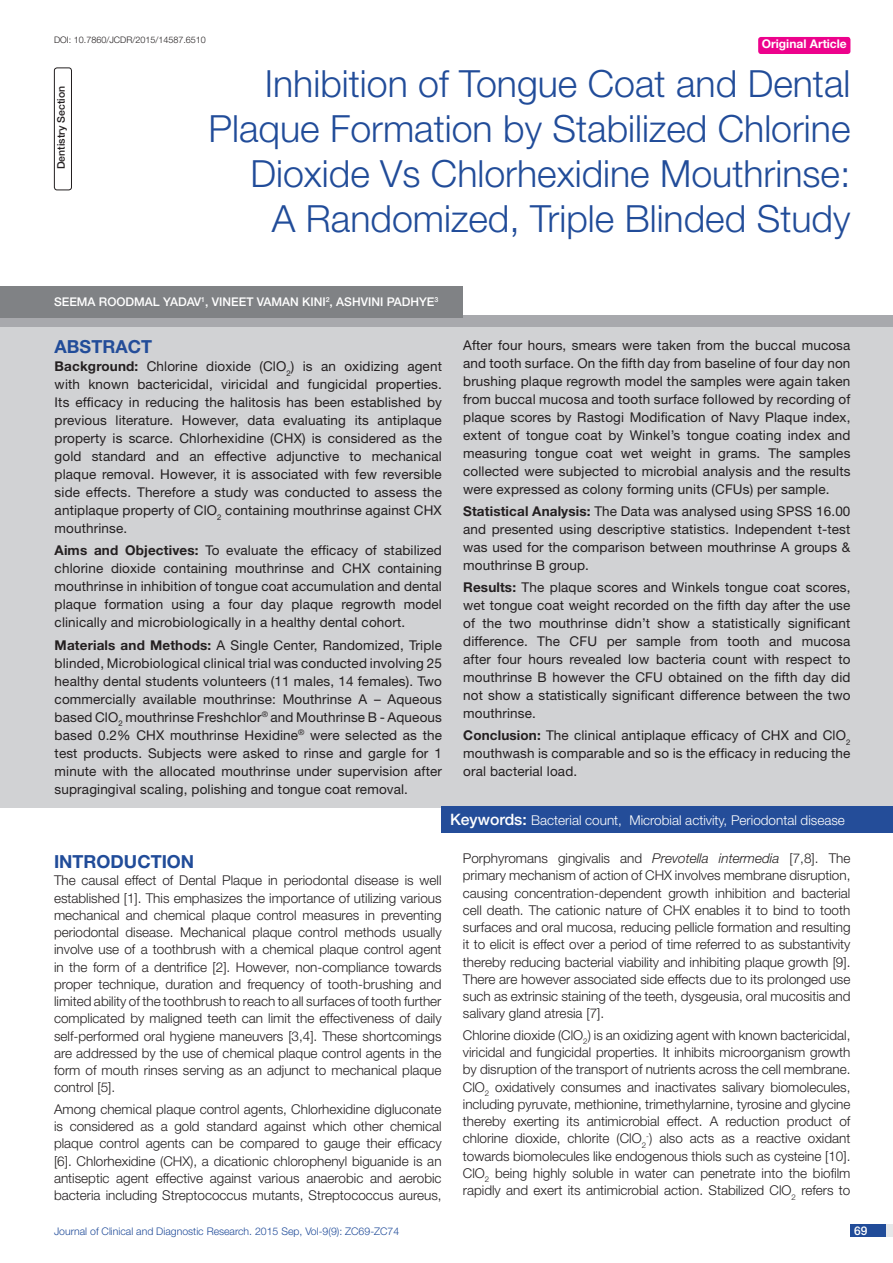
<style>
.page{position:relative;width:893px;height:1263px;background:#fff}
.page>*{position:absolute;margin:0;border:0;box-sizing:border-box;transform-origin:0 0}
.t1{font:300 37.5px/45px "Helvetica Neue";color:#214c99;text-align:right}
.Heading{font:700 18px "Helvetica Neue";color:#214c99}
.Abstract_head{font:700 18px "Helvetica Neue";color:#214c99}
.Abstract_Text{font:13.5px/18px "Helvetica Neue";letter-spacing:.01em;color:#231f20;text-align:justify}
.Body_text{font:300 13.5px/17.2px "Helvetica Neue";color:#231f20;text-align:justify}
.t2{font:300 13.5px "Helvetica Neue";color:#fff}
.Author{font:500 12px "Helvetica Neue";color:#fff}
.t3{font:700 12px "Helvetica Neue";color:#fff}
.t4{font:300 10.5px "Helvetica Neue";color:#214c99}
.t5{font:500 10.5px "Helvetica Neue";color:#231f20}
.DOI{font:300 9px "Helvetica Neue";color:#231f20}
.s1{color:#244d99}
.s2{font-weight:700}
.s3{font-weight:500;font-size:15.75px}
.s4{font-style:italic}
</style>
<div class="page">
<div style="left:850px;top:1224px;width:43px;height:13px;background:#e6e7e9"></div>
<div style="left:850px;top:1224px;width:35px;height:13px;background:#214c99"></div>
<div style="left:758px;top:37px;width:92px;height:17px;background:#ed028c;border-radius:3px"></div>
<div style="left:0;top:316px;width:893px;height:12px;background:#a8a9ad"></div>
<div style="left:0;top:327px;width:893px;height:481px;background:#d1d2d4"></div>
<div style="left:442px;top:807px;width:451px;height:26px;background:#244d99"></div>
<div style="left:0;top:286px;width:463px;height:32px;background:#808285"></div>
<div style="left:54px;top:68px;width:18px;height:122px;border:1px solid #231f20;border-radius:3px"></div>
<p class="DOI" style="left:54px;top:35px;width:153px">DOI: 10.7860/JCDR/2015/14587.6510</p>
<p class="t3" style="left:762px;top:37px;width:87px">Original Article</p>
<p class="t5" style="left:55px;top:169px;width:85px;rotate:-90deg">DENTISTRY SECTION</p>
<p class="t1" style="left:209px;top:60px;width:643px">Inhibition of Tongue Coat and Dental Plaque Formation by Stabilized Chlorine Dioxide Vs Chlorhexidine Mouthrinse:<br>A Randomized, Triple Blinded Study</p>
<p class="Author" style="left:54px;top:294px;width:386px">SEEMA ROODMAL YADAV<sup>1</sup>, VINEET VAMAN KINI<sup>2</sup>, AS HVINI PADHYE<sup>3</sup></p>
<p class="Abstract_head" style="left:55px;top:335px;width:98px">ABST<span class="s1">RAC</span>T</p>
<p class="Abstract_Text" style="left:55px;top:357px;width:389px"><span class="s2">Background:</span> Chlorine dioxide (ClO<sub>2</sub>) is an oxidizing agent with known bactericidal, viricidal and fungicidal properties.<br>Its efficacy in reducing the halitosis has been established by previous literature. However, data evaluating its antiplaque property is scarce. Chlorhexidine (CHX) is considered as the gold standard and an effective adjunctive to mechanical plaque removal. However, it is associated with few reversible side effects. Therefore a study was conducted to assess the antiplaque property of ClO<sub>2</sub> containing mouthrinse against CHX mouthrinse.</p>
<p class="Abstract_Text" style="left:55px;top:541px;width:389px"><span class="s2">Aims and Objectives:</span> To evaluate the efficacy of stabilized chlorine dioxide containing mouthrinse and CHX containing mouthrinse in inhibition of tongue coat accumulation and dental plaque formation using a four day plaque regrowth model clinically and microbiologically in a healthy dental cohort.</p>
<p class="Abstract_Text" style="left:55px;top:636px;width:389px"><span class="s2">Materials and Methods:</span> A Single Center, Randomized, Triple blinded, Microbiological clinical trial was conducted involving 25 healthy dental students volunteers (11 males, 14 females). Two commercially available mouthrinse: Mouthrinse A – Aqueous based ClO<sub>2</sub> mouthrinse Freshchlor<sup>®</sup> and Mouthrinse B - Aqueous based 0.2% CHX mouthrinse Hexidine<sup>®</sup> were selected as the test products. Subjects were asked to rinse and gargle for 1 minute with the allocated mouthrinse under supervision after supragingival scaling, polishing and tongue coat removal.</p>
<p class="Abstract_Text" style="left:463px;top:336px;width:389px">After four hours, smears were taken from the buccal mucosa and tooth surface. On the fifth day from baseline of four day non brushing plaque regrowth model the samples were again taken from buccal mucosa and tooth surface followed by recording of plaque scores by Rastogi Modification of Navy Plaque index, extent of tongue coat by Winkel’s tongue coating index and measuring tongue coat wet weight in grams. The samples collected were subjected to microbial analysis and the results were expressed as colony forming units (CFUs) per sample.</p>
<p class="Abstract_Text" style="left:463px;top:502px;width:389px"><span class="s2">Statistical Analysis:</span> The Data was analysed using SPSS 16.00 and presented using descriptive statistics. Independent t-test was used for the comparison between mouthrinse A groups &amp; mouthrinse B group.</p>
<p class="Abstract_Text" style="left:463px;top:578px;width:389px"><span class="s2">Results:</span> The plaque scores and Winkels tongue coat scores, wet tongue coat weight recorded on the fifth day after the use of the two mouthrinse didn’t show a statistically significant difference. The CFU per sample from tooth and mucosa after four hours revealed low bacteria count with respect to mouthrinse B however the CFU obtained on the fifth day did not show a statistically significant difference between the two mouthrinse.</p>
<p class="Abstract_Text" style="left:463px;top:726px;width:389px"><span class="s2">Conclusion:</span> The clinical antiplaque efficacy of CHX and ClO<sub>2 </sub>mouthwash is comparable and so is the efficacy in reducing the oral bacterial load.</p>
<p class="t2" style="left:450px;top:812px;width:396px"><span class="s3">KEYWORDS:</span> Bacterial count, Microbial activity, Periodontal disease</p>
<p class="Heading" style="left:54px;top:850px;width:142px">Introduction</p>
<p class="Body_text" style="left:54px;top:871px;width:389px">The causal effect of Dental Plaque in periodontal disease is well established [1]. This emphasizes the importance of utilizing various mechanical and chemical plaque control measures in preventing periodontal disease. Mechanical plaque control methods usually involve use of a toothbrush with a chemical plaque control agent in the form of a dentrifice [2]. However, non-compliance towards proper technique, duration and frequency of tooth-brushing and limited ability of the toothbrush to reach to all surfaces of tooth further complicated by maligned teeth can limit the effectiveness of daily self-performed oral hygiene maneuvers [3,4]. These shortcomings are addressed by the use of chemical plaque control agents in the form of mouth rinses serving as an adjunct to mechanical plaque control [5].</p>
<p class="Body_text" style="left:54px;top:1100px;width:389px">Among chemical plaque control agents, Chlorhexidine digluconate is considered as a gold standard against which other chemical plaque control agents can be compared to gauge their efficacy [6]. Chlorhexidine (CHX), a dicationic chlorophenyl biguanide is an antiseptic agent effective against various anaerobic and aerobic bacteria including Streptococcus mutants, Streptococcus aureus,</p>
<p class="Body_text" style="left:463px;top:849px;width:389px">Porphyromans gingivalis and <span class="s4">Prevotella intermedia</span> [7,8]. The primary mechanism of action of CHX involves membrane disruption, causing concentration-dependent growth inhibition and bacterial cell death. The cationic nature of CHX enables it to bind to tooth surfaces and oral mucosa, reducing pellicle formation and resulting it to elicit is effect over a period of time referred to as substantivity thereby reducing bacterial viability and inhibiting plaque growth [9].<br>There are however associated side effects due to its prolonged use such as extrinsic staining of the teeth, dysgeusia, oral mucositis and salivary gland atresia [7].</p>
<p class="Body_text" style="left:463px;top:1026px;width:389px">Chlorine dioxide (ClO<sub>2</sub>) is an oxidizing agent with known bactericidal, viricidal and fungicidal properties. It inhibits microorganism growth by disruption of the transport of nutrients across the cell membrane.<br>ClO<sub>2</sub> oxidatively consumes and inactivates salivary biomolecules, including pyruvate, methionine, trimethylarnine, tyrosine and glycine thereby exerting its antimicrobial effect. A reduction product of chlorine dioxide, chlorite (ClO<sub>2</sub><sup>-</sup>) also acts as a reactive oxidant towards biomolecules like endogenous thiols such as cysteine [10].<br>ClO<sub>2</sub> being highly soluble in water can penetrate into the biofilm rapidly and exert its antimicrobial action. Stabilized ClO<sub>2</sub> refers to</p>
<p class="t4" style="left:54px;top:1225px;width:347px">Journal of Clinical and Diagnostic Research. 2015 Sep, Vol-9(9): ZC69-ZC74</p>
<p class="Author" style="left:854px;top:1223px;width:15px">69</p>
</div>
